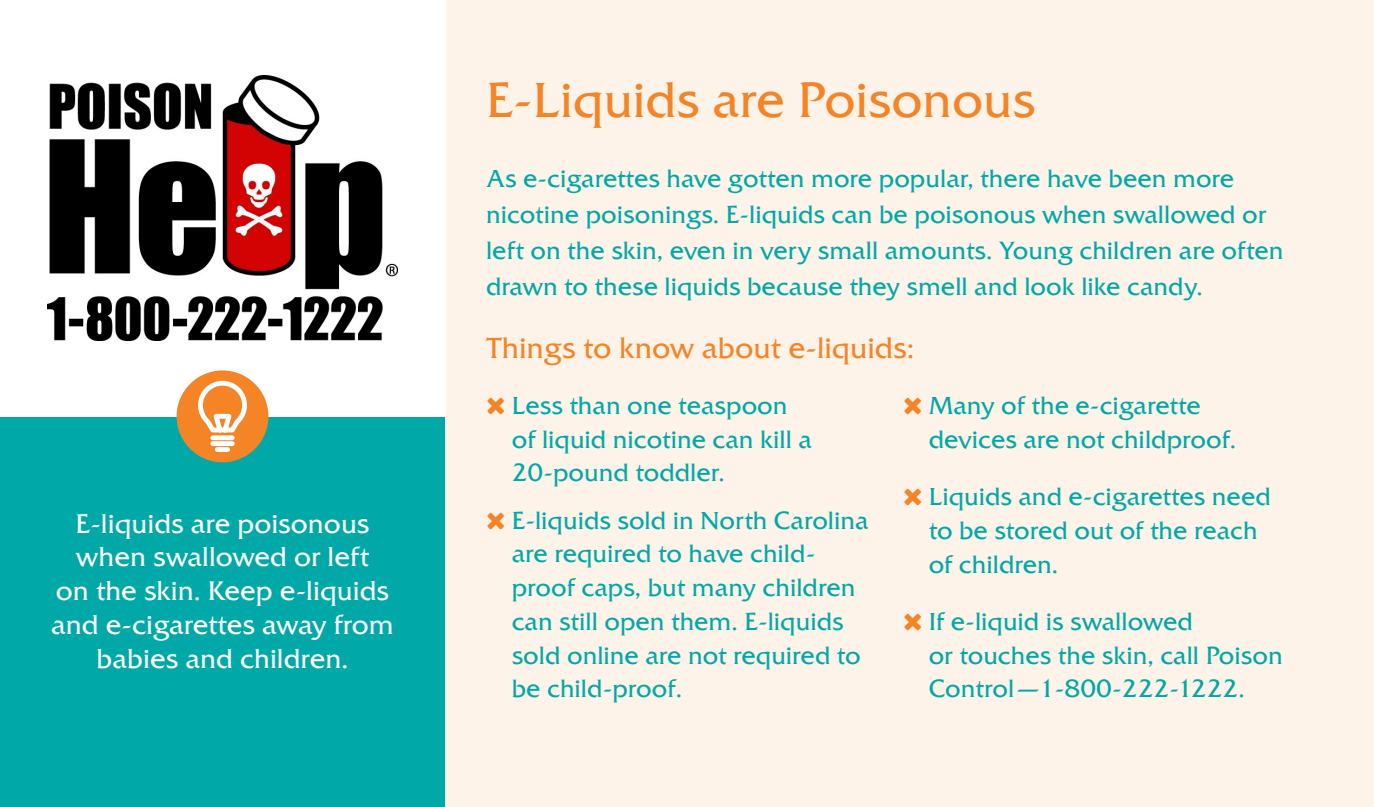
<style>
.page{position:relative;width:1374px;height:807px;background:#fff}
.page>*{position:absolute;margin:0;border:0;box-sizing:border-box;transform-origin:0 0}
.t1{font:49.5px "Friz Quadrata Com";color:#f58427}
.t2{font:29.25px "Friz Quadrata Com";color:#f58427}
.t3{font:27px/33.8px "Friz Quadrata Com";color:#fff;text-align:center}
.t4{font:24.75px/33.8px "Friz Quadrata Com";color:#00a9a7}
</style>
<div class="page">
<div style="left:445px;top:0;width:929px;height:807px;background:#fef3e8"></div>
<div style="left:0;top:0;width:445px;height:807px;background:#00a9a7"></div>
<div style="left:0;top:0;width:445px;height:416px;background:#fff"></div>
<img style="left:47px;top:76px;width:351px;height:264px">
<div style="left:177px;top:370px;width:91px;height:92px;background:#f58427;border-radius:50%"></div>
<svg style="left:196px;top:378px;width:53px;height:74px"></svg>
<p class="t3" style="left:51px;top:506px;width:344px">E-liquids are poisonous when swallowed or left<br>on the skin. Keep e-liquids and e-cigarettes away from babies and children.</p>
<p class="t1" style="left:486px;top:69px;width:551px">E-Liquids are Poisonous</p>
<p class="t4" style="left:486px;top:160px;width:799px;line-height:36px">As e-cigarettes have gotten more popular, there have been more nicotine poisonings. E-liquids can be poisonous when swallowed or left on the skin, even in very small amounts. Young children are often drawn to these liquids because they smell and look like candy.</p>
<p class="t2" style="left:486px;top:329px;width:430px">Things to know about e-liquids:</p>
<p class="t4" style="left:512px;top:388px;width:302px">Less than one teaspoon of liquid nicotine can kill a<br>20-pound toddler.</p>
<p class="t4" style="left:512px;top:503px;width:358px">E-liquids sold in North Carolina are required to have child&shy;proof caps, but many children can still open them. E-liquids sold online are not required to be child-proof.</p>
<p class="t4" style="left:929px;top:388px;width:309px">Many of the e-cigarette devices are not childproof.</p>
<p class="t4" style="left:929px;top:479px;width:344px">Liquids and e-cigarettes need to be stored out of the reach of children.</p>
<p class="t4" style="left:929px;top:604px;width:356px">If e-liquid is swallowed<br>or touches the skin, call Poison<br>Control –1-800-222-1222.</p>
</div>
